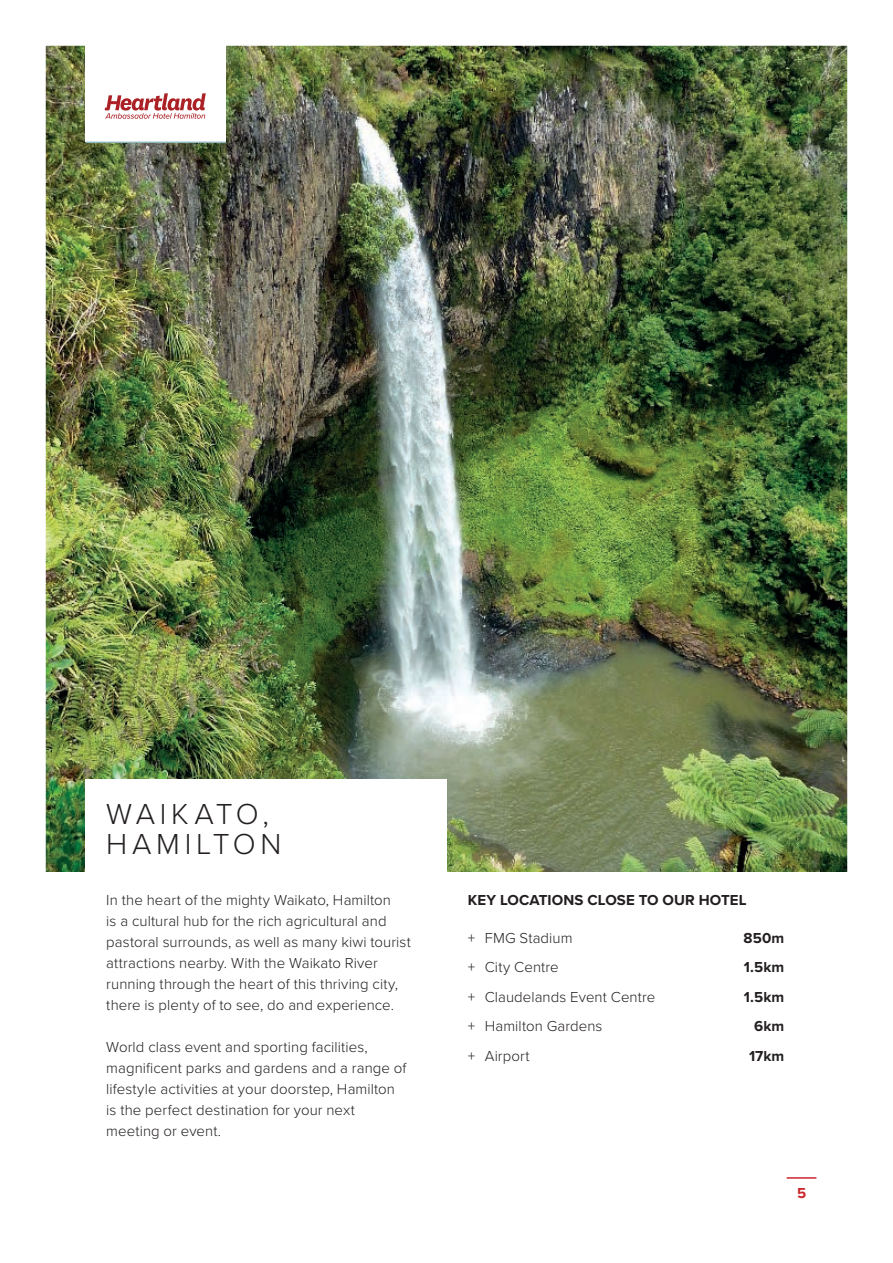
<style>
.page{position:relative;width:893px;height:1263px;background:#fff}
.page>*{position:absolute;margin:0;border:0;box-sizing:border-box;transform-origin:0 0}
.t1{font:300 30px/30px "Proxima Nova";letter-spacing:.155em;color:#231f20}
.Body{font:300 15px/21px "Proxima Nova";letter-spacing:.005em;color:#231f20}
.t2{font:700 15px "Proxima Nova";letter-spacing:.005em;color:#231f20}
.t3{font:700 15px "Proxima Nova";color:#cb262d}
</style>
<div class="page">
<img style="left:45px;top:45px;width:803px;height:1134px">
<h2 class="t1" style="left:106px;top:797px;width:177px">WAIKATO,<br>HAMILTON</h2>
<p class="Body" style="left:106px;top:888px;width:306px">In the heart of the mighty Waikato, Hamilton<br>is a cultural hub for the rich agricultural and pastoral surrounds, as well as many kiwi tourist attractions nearby. With the Waikato River running through the heart of this thriving city, there is plenty of to see, do and experience.</p>
<p class="Body" style="left:106px;top:1036px;width:302px">World class event and sporting facilities, magnificent parks and gardens and a range of lifestyle activities at your doorstep, Hamilton is the perfect destination for your next meeting or event.</p>
<h3 class="t2" style="left:468px;top:888px;width:280px">KEY LOCATIONS CLOSE TO OUR HOTEL</h3>
<p class="Body" style="left:468px;top:926px;width:106px">+ FMG Stadium</p>
<p class="t2" style="left:744px;top:926px;width:42px">850m</p>
<p class="Body" style="left:468px;top:956px;width:92px">+ City Centre</p>
<p class="t2" style="left:744px;top:956px;width:42px">1.5km</p>
<p class="Body" style="left:468px;top:985px;width:189px">+ Claudelands Event Centre</p>
<p class="t2" style="left:744px;top:985px;width:42px">1.5km</p>
<p class="Body" style="left:468px;top:1015px;width:136px">+ Hamilton Gardens</p>
<p class="t2" style="left:754px;top:1015px;width:32px">6km</p>
<p class="Body" style="left:468px;top:1044px;width:64px">+ Airport</p>
<p class="t2" style="left:749px;top:1044px;width:37px">17km</p>
<p class="t3" style="left:797px;top:1182px;width:11px">5</p>
</div>
